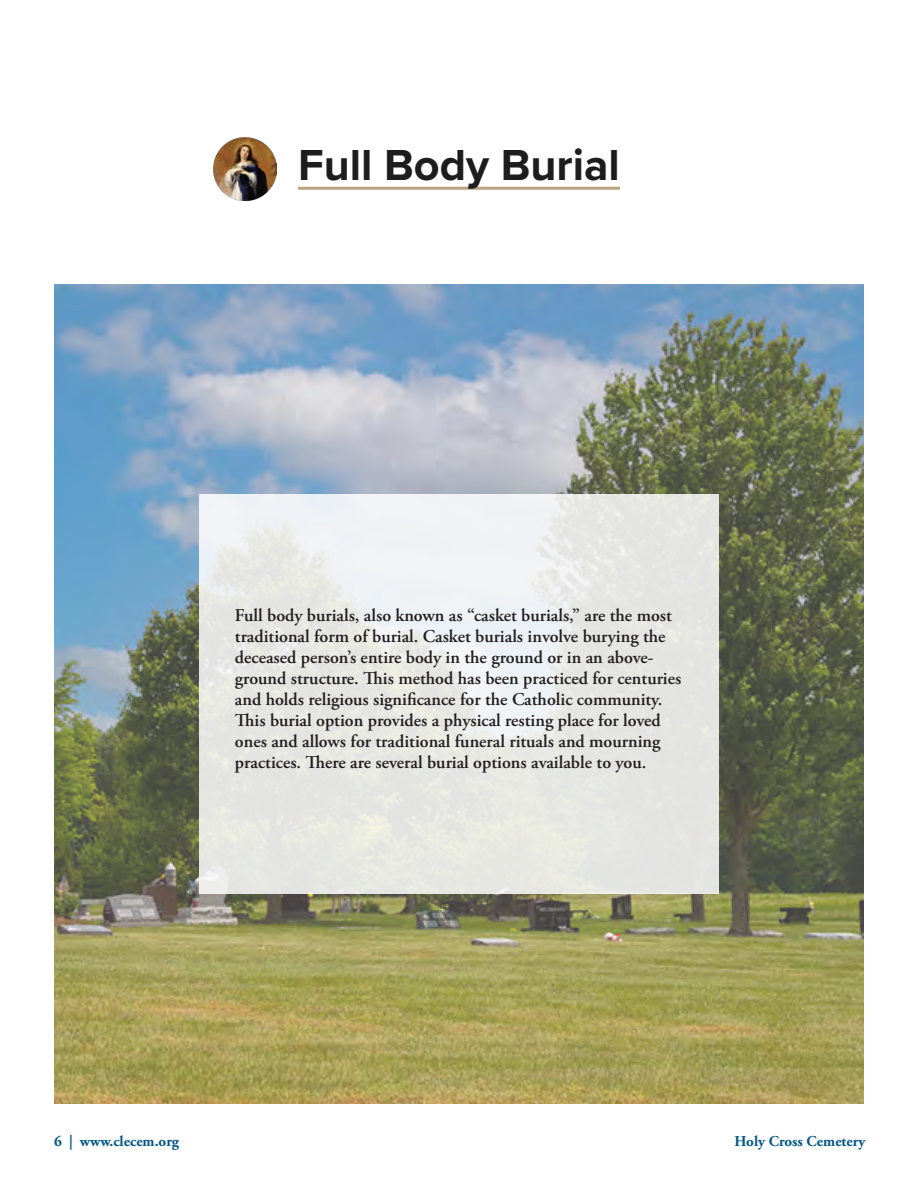
<style>
.page{position:relative;width:918px;height:1188px;background:#fff}
.page>*{position:absolute;margin:0;border:0;box-sizing:border-box;transform-origin:0 0}
.PaheHeader{font:700 45px "Proxima Nova";color:#1c1d1c}
.Copy{font:600 18px/21px "Adobe Garamond Pro";color:#231f20}
.t1{font:700 15px "Adobe Garamond Pro";color:#055786}
</style>
<div class="page">
<hr style="left:298px;top:187px;width:322px;height:3px;background:#b9a57f">
<img style="left:54px;top:285px;width:810px;height:819px">
<svg style="left:199px;top:495px;width:520px;height:399px;fill:#e6e8e2"></svg>
<img style="left:214px;top:138px;width:62px;height:63px">
<p class="PaheHeader" style="left:298px;top:131px;width:323px">Full Body Burial</p>
<p class="Copy" style="left:235px;top:605px;width:448px">Full body burials, also known as “casket burials,” are the most traditional form of burial. Casket burials involve burying the deceased person’s entire body in the ground or in an above&shy;ground structure. This method has been practiced for centuries and holds religious significance for the Catholic community.<br>This burial option provides a physical resting place for loved ones and allows for traditional funeral rituals and mourning practices. There are several burial options available to you.</p>
<p class="t1" style="left:54px;top:1133px;width:127px">6 | www.clecem.org</p>
<p class="t1" style="left:734px;top:1133px;width:133px">Holy Cross Cemetery</p>
</div>
